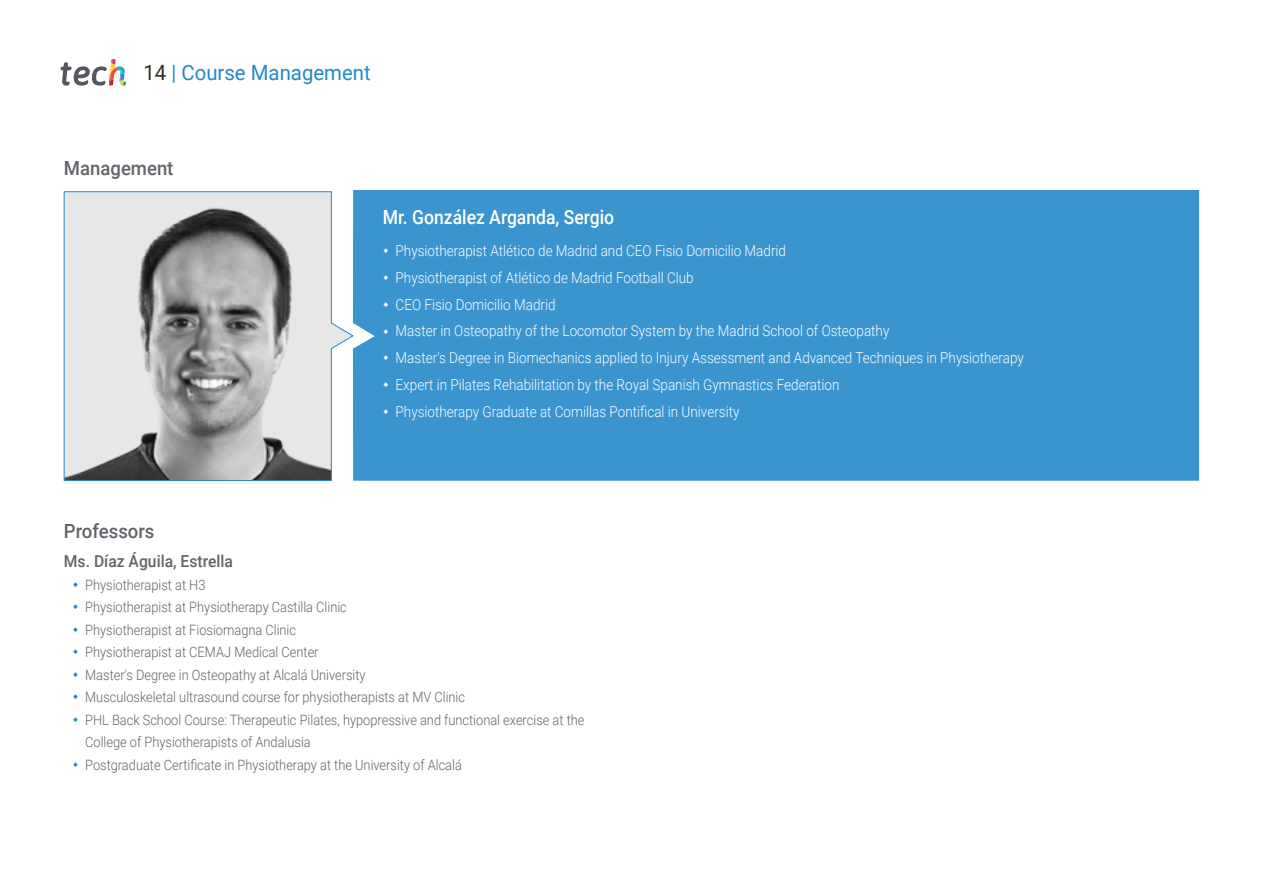
<style>
.page{position:relative;width:1263px;height:893px;background:#fff}
.page>*{position:absolute;margin:0;border:0;box-sizing:border-box;transform-origin:0 0}
.t1{font:21px "Roboto";color:#2488c9}
.t2{font:500 19.5px "Roboto";color:#fff;scale:.9 1}
.t3{font:500 19.5px "Roboto";color:#61646a;scale:.95 1}
.t4{font:500 16.5px "Roboto";color:#61646a;scale:.95 1}
.t5{font:300 15px/26.7px "Roboto";color:#fff;scale:.9 1}
.t6{font:300 14.25px/22.5px "Roboto";color:#61646a;scale:.9 1}
.s1{color:#312e20}
</style>
<div class="page">
<svg style="left:61px;top:59px;width:65px;height:27px"></svg>
<div style="left:353px;top:190px;width:846px;height:291px;background:#3a94ce"></div>
<svg style="left:64px;top:191px;width:290px;height:290px;background:#bcbdbe"></svg>
<svg style="left:384px;top:248px;width:4px;height:5px"></svg>
<svg style="left:384px;top:275px;width:4px;height:5px"></svg>
<svg style="left:384px;top:302px;width:4px;height:5px"></svg>
<svg style="left:384px;top:329px;width:4px;height:5px"></svg>
<svg style="left:384px;top:355px;width:4px;height:5px"></svg>
<svg style="left:384px;top:382px;width:4px;height:5px"></svg>
<svg style="left:384px;top:409px;width:4px;height:5px"></svg>
<h1 class="t1" style="left:144px;top:57px;width:229px"><span class="s1">14</span> | Course Management</h1>
<h2 class="t3" style="left:64px;top:154px;width:117px">Management</h2>
<h2 class="t3" style="left:64px;top:517px;width:97px">Professors</h2>
<h2 class="t2" style="left:383px;top:204px;width:259px">Mr. González Arganda, Sergio</h2>
<p class="t5" style="left:396px;top:237px;width:700px">Physiotherapist Atlético de Madrid and CEO Fisio Domicilio Madrid<br>Physiotherapist of Atlético de Madrid Football Club<br>CEO Fisio Domicilio Madrid<br>Master in Osteopathy of the Locomotor System by the Madrid School of Osteopathy<br>Master's Degree in Biomechanics applied to Injury Assessment and Advanced Techniques in Physiotherapy Expert in Pilates Rehabilitation by the Royal Spanish Gymnastics Federation<br>Physiotherapy Graduate at Comillas Pontifical in University</p>
<p class="t4" style="left:64px;top:550px;width:179px">Ms. Díaz Águila, Estrella</p>
<p class="t6" style="left:85px;top:573px;width:556px">Physiotherapist at H3<br>Physiotherapist at Physiotherapy Castilla Clinic<br>Physiotherapist at Fiosiomagna Clinic<br>Physiotherapist at CEMAJ Medical Center<br>Master's Degree in Osteopathy at Alcalá University<br>Musculoskeletal ultrasound course for physiotherapists at MV Clinic<br>PHL Back School Course: Therapeutic Pilates, hypopressive and functional exercise at the College of Physiotherapists of Andalusia<br>Postgraduate Certificate in Physiotherapy at the University of Alcalá</p>
</div>
